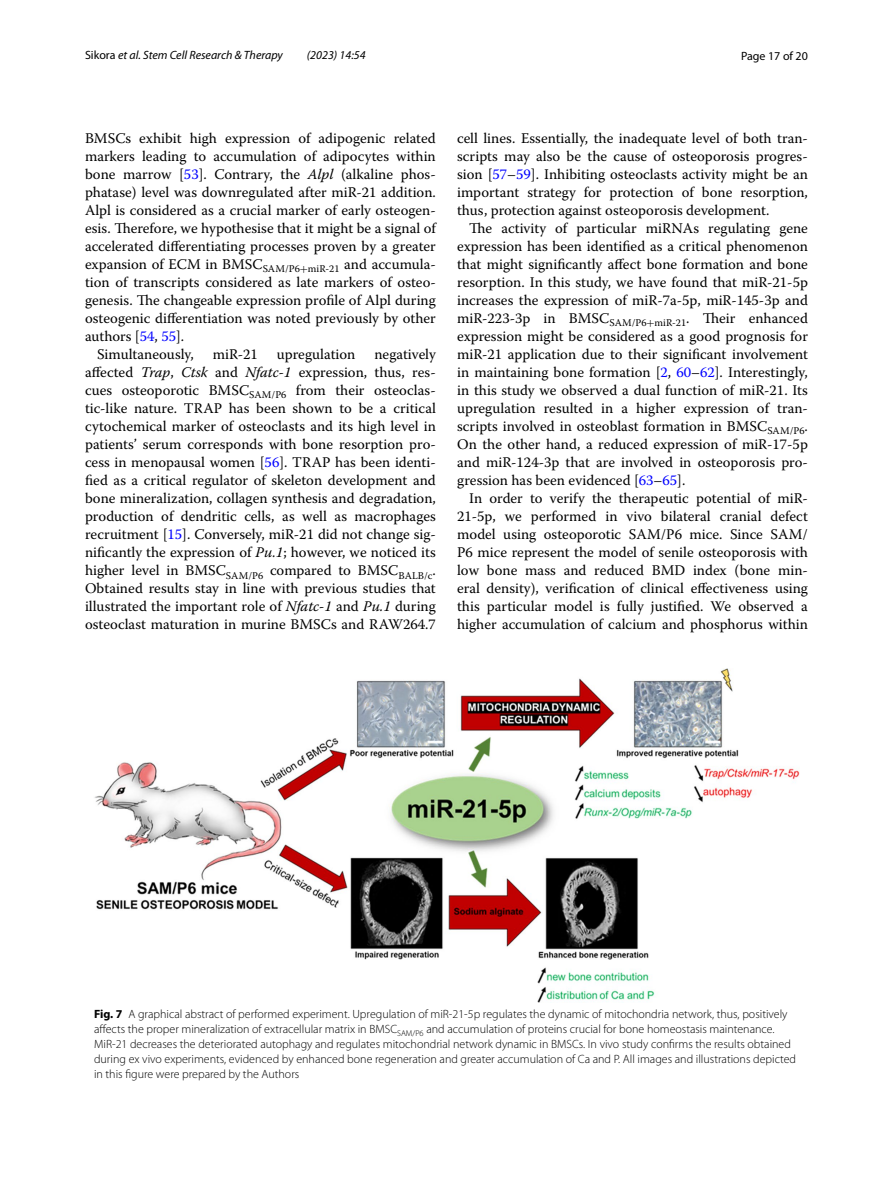
<style>
.page{position:relative;width:893px;height:1187px;background:#fff}
.page>*{position:absolute;margin:0;border:0;box-sizing:border-box;transform-origin:0 0}
.t1{font:14.7px/18px "Warnock Pro";color:#000;text-align:justify}
.t2{font:300 12px/15px "Myriad Pro";color:#000}
.t3{font:italic 12px "Myriad Pro";color:#000}
.t4{font:12px "Myriad Pro";color:#000}
.s1{font-style:normal}
.s2{color:#00f}
.s3{font-style:italic}
.s4{font-weight:700}
</style>
<div class="page">
<img style="left:94px;top:668px;width:705px;height:334px">
<p class="t3" style="left:85px;top:48px;width:199px"><span class="s1">Sikora</span> et al. Stem Cell Research &amp; Therapy</p>
<p class="t3" style="left:307px;top:48px;width:60px">(2023) 14:54</p>
<p class="t4" style="left:741px;top:48px;width:68px">Page 17 of 20</p>
<p class="t1" style="left:85px;top:128px;width:352px">BMSCs exhibit high expression of adipogenic related</p>
<p class="t1" style="left:85px;top:146px;width:352px">markers leading to accumulation of adipocytes within</p>
<p class="t1" style="left:85px;top:164px;width:352px">bone marrow [<span class="s2">53</span>]. Contrary, the <span class="s3">Alpl</span> (alkaline phos-</p>
<p class="t1" style="left:85px;top:182px;width:352px">phatase) level was downregulated after miR-21 addition.</p>
<p class="t1" style="left:85px;top:200px;width:352px">Alpl is considered as a crucial marker of early osteogen-</p>
<p class="t1" style="left:85px;top:218px;width:352px">esis. Therefore, we hypothesise that it might be a signal of</p>
<p class="t1" style="left:85px;top:236px;width:352px">accelerated differentiating processes proven by a greater</p>
<p class="t1" style="left:85px;top:254px;width:352px">expansion of ECM in BMSC<sub>SAM/P6</sub><sub>+</sub><sub>miR-21</sub> and accumula-</p>
<p class="t1" style="left:85px;top:272px;width:352px">tion of transcripts considered as late markers of osteo-</p>
<p class="t1" style="left:85px;top:290px;width:352px">genesis. The changeable expression profile of Alpl during</p>
<p class="t1" style="left:85px;top:308px;width:352px">osteogenic differentiation was noted previously by other</p>
<p class="t1" style="left:85px;top:326px;width:101px">authors [<span class="s2">54</span>, <span class="s2">55</span>].</p>
<p class="t1" style="left:97px;top:344px;width:98px">Simultaneously,</p>
<p class="t1" style="left:213px;top:344px;width:47px">miR-21</p>
<p class="t1" style="left:277px;top:344px;width:80px">upregulation</p>
<p class="t1" style="left:85px;top:344px;width:352px;text-indent:289px">negatively affected <span class="s3">Trap</span>, <span class="s3">Ctsk</span> and <span class="s3">Nfatc-1</span> expression, thus, res&shy;cues osteoporotic BMSC<sub>SAM/P6</sub> from their osteoclas&shy;tic-like nature. TRAP has been shown to be a critical cytochemical marker of osteoclasts and its high level in patients’ serum corresponds with bone resorption pro&shy;cess in menopausal women [<span class="s2">56</span>]. TRAP has been identi&shy;fied as a critical regulator of skeleton development and bone mineralization, collagen synthesis and degradation, production of dendritic cells, as well as macrophages recruitment [<span class="s2">15</span>]. Conversely, miR-21 did not change sig&shy;nificantly the expression of <span class="s3">Pu.1</span>; however, we noticed its higher level in BMSC<sub>SAM/P6</sub> compared to BMSC<sub>BALB/c</sub>.<br>Obtained results stay in line with previous studies that illustrated the important role of <span class="s3">Nfatc-1</span> and <span class="s3">Pu.1</span> during osteoclast maturation in murine BMSCs and RAW264.7</p>
<p class="t1" style="left:457px;top:128px;width:352px">cell lines. Essentially, the inadequate level of both tran&shy;scripts may also be the cause of osteoporosis progres&shy;sion [<span class="s2">57</span>–<span class="s2">59</span>]. Inhibiting osteoclasts activity might be an important strategy for protection of bone resorption, thus, protection against osteoporosis development.</p>
<p class="t1" style="left:457px;top:218px;width:352px;text-indent:12px">The activity of particular miRNAs regulating gene expression has been identified as a critical phenomenon that might significantly affect bone formation and bone resorption. In this study, we have found that miR-21-5p increases the expression of miR-7a-5p, miR-145-3p and miR-223-3p in BMSC<sub>SAM/P6</sub><sub>+</sub><sub>miR-21</sub>. Their enhanced expression might be considered as a good prognosis for miR-21 application due to their significant involvement in maintaining bone formation [<span class="s2">2</span>, <span class="s2">60</span>–<span class="s2">62</span>]. Interestingly, in this study we observed a dual function of miR-21. Its upregulation resulted in a higher expression of tran&shy;scripts involved in osteoblast formation in BMSC<sub>SAM/P6</sub>.<br>On the other hand, a reduced expression of miR-17-5p and miR-124-3p that are involved in osteoporosis pro&shy;gression has been evidenced [<span class="s2">63</span>–<span class="s2">65</span>].</p>
<p class="t1" style="left:457px;top:488px;width:352px;text-indent:12px">In order to verify the therapeutic potential of miR-21-5p, we performed in vivo bilateral cranial defect model using osteoporotic SAM/P6 mice. Since SAM/ P6 mice represent the model of senile osteoporosis with low bone mass and reduced BMD index (bone min&shy;eral density), verification of clinical effectiveness using this particular model is fully justified. We observed a higher accumulation of calcium and phosphorus within</p>
<p class="t2" style="left:94px;top:1006px;width:704px"><span class="s4">Fig. 7</span> A graphical abstract of performed experiment. Upregulation of miR-21-5p regulates the dynamic of mitochondria network, thus, positively affects the proper mineralization of extracellular matrix in BMSC<sub>SAM/P6</sub> and accumulation of proteins crucial for bone homeostasis maintenance.<br>MiR-21 decreases the deteriorated autophagy and regulates mitochondrial network dynamic in BMSCs. In vivo study confirms the results obtained during ex vivo experiments, evidenced by enhanced bone regeneration and greater accumulation of Ca and P. All images and illustrations depicted in this figure were prepared by the Authors</p>
</div>
